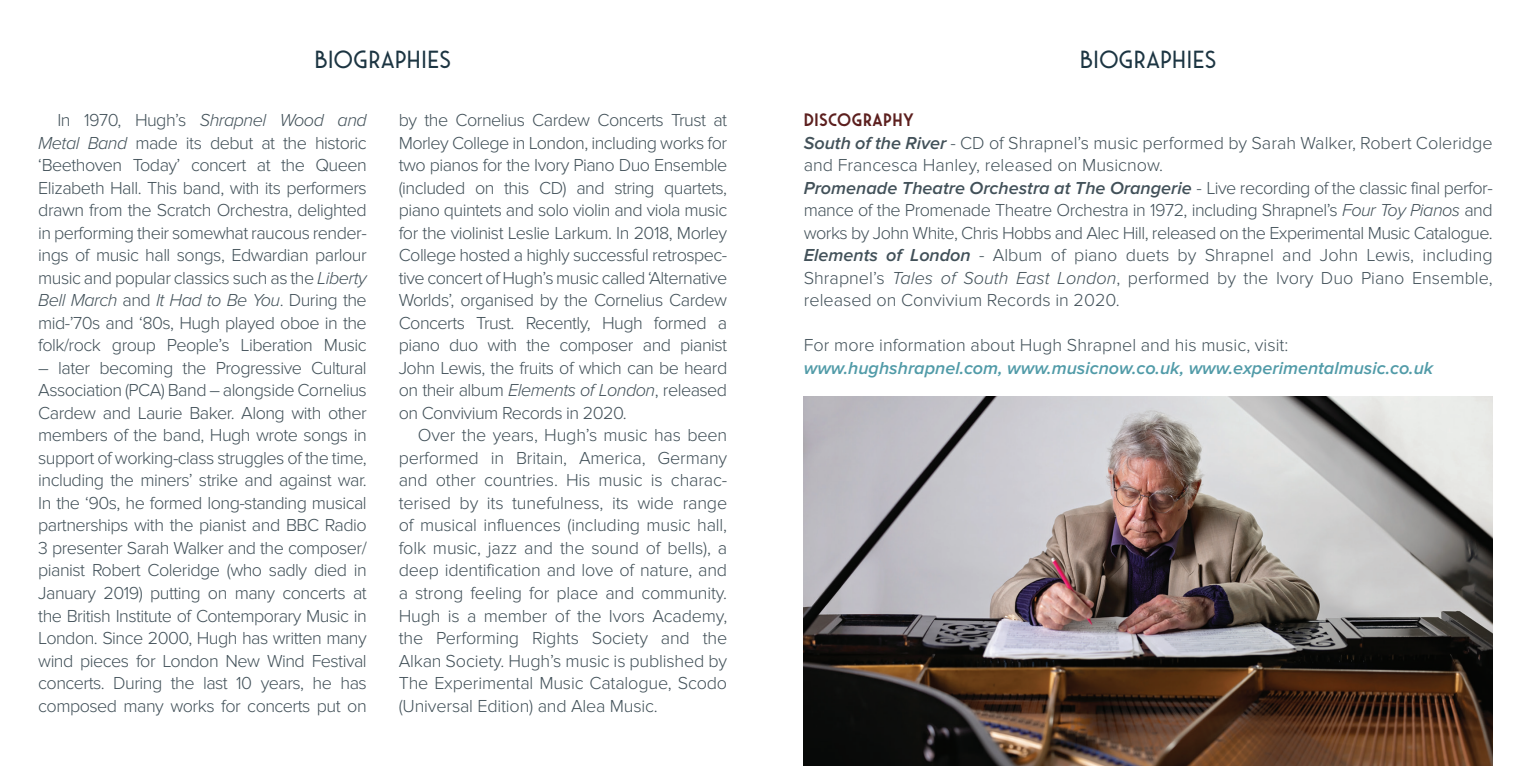
<style>
.page{position:relative;width:1531px;height:766px;background:#fff}
.page>*{position:absolute;margin:0;border:0;box-sizing:border-box;transform-origin:0 0}
.t1{font:24.75px "Saveur Sans";letter-spacing:.025em;color:#1c3542}
.t2{font:300 18px/22.5px "Proxima Nova";letter-spacing:-.03em;color:#425159;text-align:justify}
.t3{font:300 18px/22.5px "Proxima Nova";color:#425159}
.t4{font:300 18px "Proxima Nova";letter-spacing:-.01em;color:#425159}
.t5{font:italic 600 18px/22.5px "Proxima Nova";color:#519ba8}
.s1{font-style:italic}
.s2{font-family:"Saveur Sans";font-weight:600;color:#5c1f1e}
.s3{font-weight:600;font-style:italic}
.s4{font-weight:300;font-style:normal;color:#425159}
</style>
<div class="page">
<img style="left:804px;top:396px;width:688px;height:369px">
<p class="t1" style="left:314px;top:47px;width:138px">BIOGRAPHIES</p>
<p class="t2" style="left:38px;top:109px;width:330px;text-indent:19px">In 1970, Hugh’s <span class="s1">Shrapnel Wood and Metal Band</span> made its debut at the historic ‘Beethoven Today’ concert at the Queen Elizabeth Hall. This band, with its performers drawn from the Scratch Orchestra, delighted in performing their somewhat raucous render&shy;ings of music hall songs, Edwardian parlour music and popular classics such as the <span class="s1">Liberty Bell March</span> and <span class="s1">It Had to Be You</span>. During the mid-’70s and ‘80s, Hugh played oboe in the folk/rock group People’s Liberation Music</p>
<p class="t2" style="left:38px;top:356px;width:330px">– later becoming the Progressive Cultural Association (PCA) Band – alongside Cornelius Cardew and Laurie Baker. Along with other members of the band, Hugh wrote songs in support of working-class struggles of the time, including the miners’ strike and against war.<br>In the ‘90s, he formed long-standing musical partnerships with the pianist and BBC Radio 3 presenter Sarah Walker and the composer/ pianist Robert Coleridge (who sadly died in January 2019) putting on many concerts at the British Institute of Contemporary Music in London. Since 2000, Hugh has written many wind pieces for London New Wind Festival concerts. During the last 10 years, he has composed many works for concerts put on</p>
<p class="t2" style="left:399px;top:109px;width:330px">by the Cornelius Cardew Concerts Trust at</p>
<p class="t2" style="left:399px;top:131px;width:330px">Morley College in London, including works for</p>
<p class="t2" style="left:399px;top:154px;width:330px">two pianos for the Ivory Piano Duo Ensemble</p>
<p class="t2" style="left:399px;top:176px;width:330px">(included on this CD) and string quartets,</p>
<p class="t2" style="left:399px;top:199px;width:330px">piano quintets and solo violin and viola music</p>
<p class="t2" style="left:399px;top:221px;width:330px">for the violinist Leslie Larkum. In 2018, Morley</p>
<p class="t2" style="left:399px;top:244px;width:330px">College hosted a highly successful retrospec-</p>
<p class="t2" style="left:399px;top:266px;width:330px">tive concert of Hugh’s music called ‘Alternative</p>
<p class="t2" style="left:399px;top:289px;width:330px">Worlds’, organised by the Cornelius Cardew</p>
<p class="t2" style="left:399px;top:311px;width:330px">Concerts Trust. Recently, Hugh formed a</p>
<p class="t2" style="left:399px;top:334px;width:330px">piano duo with the composer and pianist</p>
<p class="t2" style="left:399px;top:356px;width:330px">John Lewis, the fruits of which can be heard</p>
<p class="t2" style="left:399px;top:379px;width:330px">on their album <span class="s1">Elements of London</span>, released</p>
<p class="t2" style="left:399px;top:401px;width:230px">on Convivium Records in 2020.</p>
<p class="t4" style="left:418px;top:425px;width:311px">Over the years, Hugh’s music has been</p>
<p class="t4" style="left:399px;top:447px;width:330px">performed in Britain, America, Germany</p>
<p class="t4" style="left:399px;top:470px;width:330px">and other countries. His music is charac-</p>
<p class="t4" style="left:399px;top:492px;width:330px">terised by its tunefulness, its wide range</p>
<p class="t4" style="left:399px;top:515px;width:330px">of musical influences (including music hall,</p>
<p class="t4" style="left:399px;top:537px;width:330px">folk music, jazz and the sound of bells), a</p>
<p class="t4" style="left:399px;top:560px;width:330px">deep identification and love of nature, and</p>
<p class="t4" style="left:399px;top:582px;width:330px">a strong feeling for place and community.</p>
<p class="t4" style="left:399px;top:605px;width:330px">Hugh is a member of the Ivors Academy,</p>
<p class="t4" style="left:399px;top:627px;width:330px">the Performing Rights Society and the</p>
<p class="t4" style="left:399px;top:650px;width:330px">Alkan Society. Hugh’s music is published by</p>
<p class="t4" style="left:399px;top:672px;width:330px">The Experimental Music Catalogue, Scodo</p>
<p class="t4" style="left:399px;top:695px;width:261px">(Universal Edition) and Alea Music.</p>
<p class="t1" style="left:1080px;top:47px;width:138px">BIOGRAPHIES</p>
<p class="t3" style="left:804px;top:109px;width:690px"><span class="s2">DISCOGRAPHY<br></span><span class="s3">South of the River</span> - CD of Shrapnel’s music performed by Sarah Walker, Robert Coleridge and Francesca Hanley, released on Musicnow.<br><span class="s3">Promenade Theatre Orchestra at The Orangerie</span> - Live recording of the classic final perfor&shy;mance of the Promenade Theatre Orchestra in 1972, including Shrapnel’s <span class="s1">Four Toy Pianos</span> and works by John White, Chris Hobbs and Alec Hill, released on the Experimental Music Catalogue.<br><span class="s3">Elements of London</span> - Album of piano duets by Shrapnel and John Lewis, including Shrapnel’s <span class="s1">Tales of South East London</span>, performed by the Ivory Duo Piano Ensemble, released on Convivium Records in 2020.</p>
<p class="t5" style="left:804px;top:334px;width:631px"><span class="s4">For more information about Hugh Shrapnel and his music, visit: </span>www.hughshrapnel.com, www.musicnow.co.uk, www.experimentalmusic.co.uk</p>
</div>
